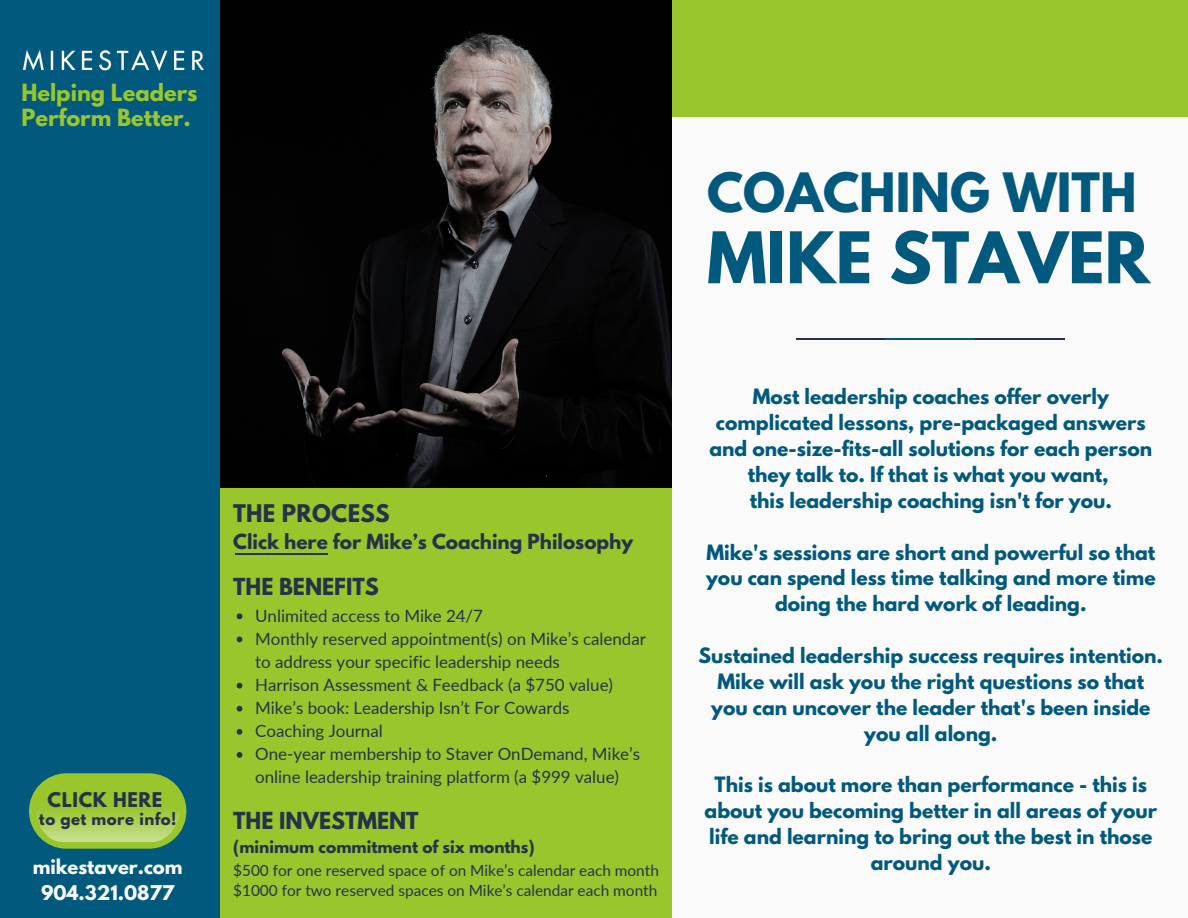
<style>
.page{position:relative;width:1188px;height:918px;background:#98c62c}
.page>*{position:absolute;margin:0;border:0;box-sizing:border-box;transform-origin:0 0}
.t1{font:700 63px "League Spartan";color:#01597d}
.t2{font:700 48px "League Spartan";color:#01597d}
.t3{font:700 21.6px "League Spartan";letter-spacing:.01em;color:#27324a}
.t4{font:700 21px/25.2px "League Spartan";color:#98c62c}
.t5{font:700 20.85px "League Spartan";color:#27324a}
.t6{font:700 18.75px/25.8px "League Spartan";color:#01597d;text-align:center}
.t7{font:700 18.45px "League Spartan";color:#27324a}
.t8{font:700 18px/26.7px "League Spartan";color:#fafafa;text-align:center}
.t9{font:700 18px "League Spartan";letter-spacing:.035em;color:#27324a}
.t10{font:16.95px/23.1px "Lato";color:#27324a}
.t11{font:15.45px/20.9px "Lato";color:#27324a}
.t12{font:700 15.45px "League Spartan";color:#27324a}
.t13{font:700 15px "League Spartan";letter-spacing:.03em;color:#27324a}
</style>
<div class="page">
<img style="left:221px;top:0;width:451px;height:487px">
<div style="left:0;top:0;width:220px;height:918px;background:#01597d"></div>
<div style="left:672px;top:117px;width:516px;height:801px;background:#fafafa"></div>
<img style="left:24px;top:50px;width:180px;height:21px">
<svg style="left:237px;top:613px;width:5px;height:6px"></svg>
<svg style="left:237px;top:637px;width:5px;height:5px"></svg>
<svg style="left:237px;top:683px;width:5px;height:6px"></svg>
<svg style="left:237px;top:706px;width:5px;height:6px"></svg>
<svg style="left:237px;top:729px;width:5px;height:6px"></svg>
<svg style="left:237px;top:752px;width:5px;height:6px"></svg>
<hr style="left:236px;top:554px;width:92px;height:1px;background:#27324a">
<hr style="left:796px;top:338px;width:90px;height:1px;background:#27324a">
<hr style="left:885px;top:338px;width:90px;height:1px;background:#01597d">
<hr style="left:975px;top:338px;width:90px;height:1px;background:#27324a">
<div style="left:29px;top:773px;width:157px;height:76px;background:#98c62c;border-radius:37px"></div>
<svg style="left:36px;top:811px;width:145px;height:31px"></svg>
<p class="t4" style="left:21px;top:83px;width:178px">Helping Leaders<br>Perform Better.</p>
<h2 class="t2" style="left:707px;top:169px;width:431px">COACHING WITH</h2>
<h1 class="t1" style="left:707px;top:227px;width:444px">MIKE STAVER</h1>
<p class="t9" style="left:48px;top:791px;width:116px">CLICK HERE</p>
<p class="t13" style="left:39px;top:812px;width:139px">to get more info!</p>
<p class="t8" style="left:33px;top:855px;width:151px">mikestaver.com<br>904.321.0877</p>
<p class="t3" style="left:233px;top:503px;width:158px">THE PROCESS</p>
<p class="t7" style="left:233px;top:532px;width:401px">Click here for Mike’s Coaching Philosophy</p>
<p class="t5" style="left:233px;top:576px;width:147px">THE BENEFITS</p>
<p class="t10" style="left:255px;top:603px;width:392px">Unlimited access to Mike 24/7<br>Monthly reserved appointment(s) on Mike’s calendar to address your specific leadership needs<br>Harrison Assessment &amp; Feedback (a $750 value)<br>Mike’s book: Leadership Isn’t For Cowards<br>Coaching Journal<br>One-year membership to Staver OnDemand, Mike’s online leadership training platform (a $999 value)</p>
<p class="t5" style="left:233px;top:811px;width:187px">THE INVESTMENT</p>
<p class="t12" style="left:233px;top:839px;width:303px">(minimum commitment of six months)</p>
<p class="t11" style="left:233px;top:859px;width:427px">$500 for one reserved space of on Mike’s calendar each month $1000 for two reserved spaces on Mike’s calendar each month</p>
<p class="t6" style="left:709px;top:386px;width:444px">Most leadership coaches offer overly complicated lessons, pre-packaged answers and one-size-fits-all solutions for each person they talk to. If that is what you want,<br>this leadership coaching isn't for you.</p>
<p class="t6" style="left:706px;top:541px;width:451px">Mike's sessions are short and powerful so that you can spend less time talking and more time doing the hard work of leading.</p>
<p class="t6" style="left:699px;top:645px;width:466px">Sustained leadership success requires intention.<br>Mike will ask you the right questions so that you can uncover the leader that's been inside you all along.</p>
<p class="t6" style="left:705px;top:774px;width:454px">This is about more than performance - this is about you becoming better in all areas of your life and learning to bring out the best in those around you.</p>
</div>
